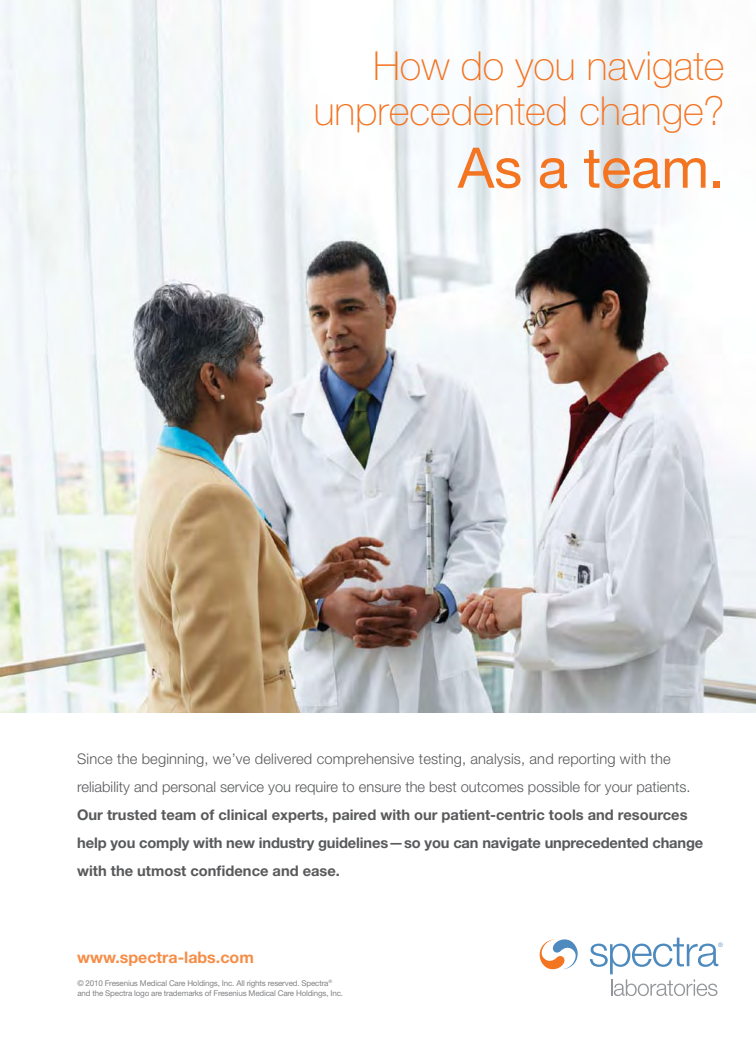
<style>
.page{position:relative;width:756px;height:1044px;background:#fff}
.page>*{position:absolute;margin:0;border:0;box-sizing:border-box;transform-origin:0 0}
.t1{font:56px "Helvetica Neue";color:#f37421}
.t2{font:100 40px/45.4px "Helvetica Neue";color:#f37421;text-align:right}
.t3{font:700 16px "Helvetica Neue";color:#f68d47}
.t4{font:700 14.7px/28px "Helvetica Neue";color:#58595b}
.t5{font:300 14.7px/28px "Helvetica Neue";color:#58595b}
.t6{font:8px/9.6px "Helvetica Neue";letter-spacing:-.02em;color:#808285}
.t7{font:300 6px "Helvetica Neue";color:#4e8abe}
.s1{font-family:"Helvetica"}
</style>
<div class="page">
<img style="left:0;top:0;width:756px;height:713px">
<svg style="left:539px;top:939px;width:39px;height:31px"></svg>
<svg style="left:590px;top:938px;width:128px;height:58px"></svg>
<h2 class="t2" style="left:314px;top:43px;width:412px">How do you navigate unprecedented change?</h2>
<h1 class="t1" style="left:458px;top:134px;width:268px">As a team.</h1>
<p class="t5" style="left:77px;top:744px;width:615px">Since the beginning, we’ve delivered comprehensive testing, analysis, and reporting with the reliability and personal service you require to ensure the best outcomes possible for your patients.</p>
<p class="t4" style="left:77px;top:800px;width:628px">Our trusted team of clinical experts, paired with our patient-centric tools and resources help you comply with new industry guidelines<span class="s1">—</span>so you can navigate unprecedented change with the utmost confidence and ease.</p>
<p class="t3" style="left:77px;top:947px;width:178px">www.spectra-labs.com</p>
<p class="t6" style="left:77px;top:978px;width:267px">© 2010 Fresenius Medical Care Holdings, Inc. All rights reserved. Spectra<sup>® </sup>and the Spectra logo are trademarks of Fresenius Medical Care Holdings, Inc.</p>
<p class="t7" style="left:718px;top:941px;width:6px">®</p>
</div>
